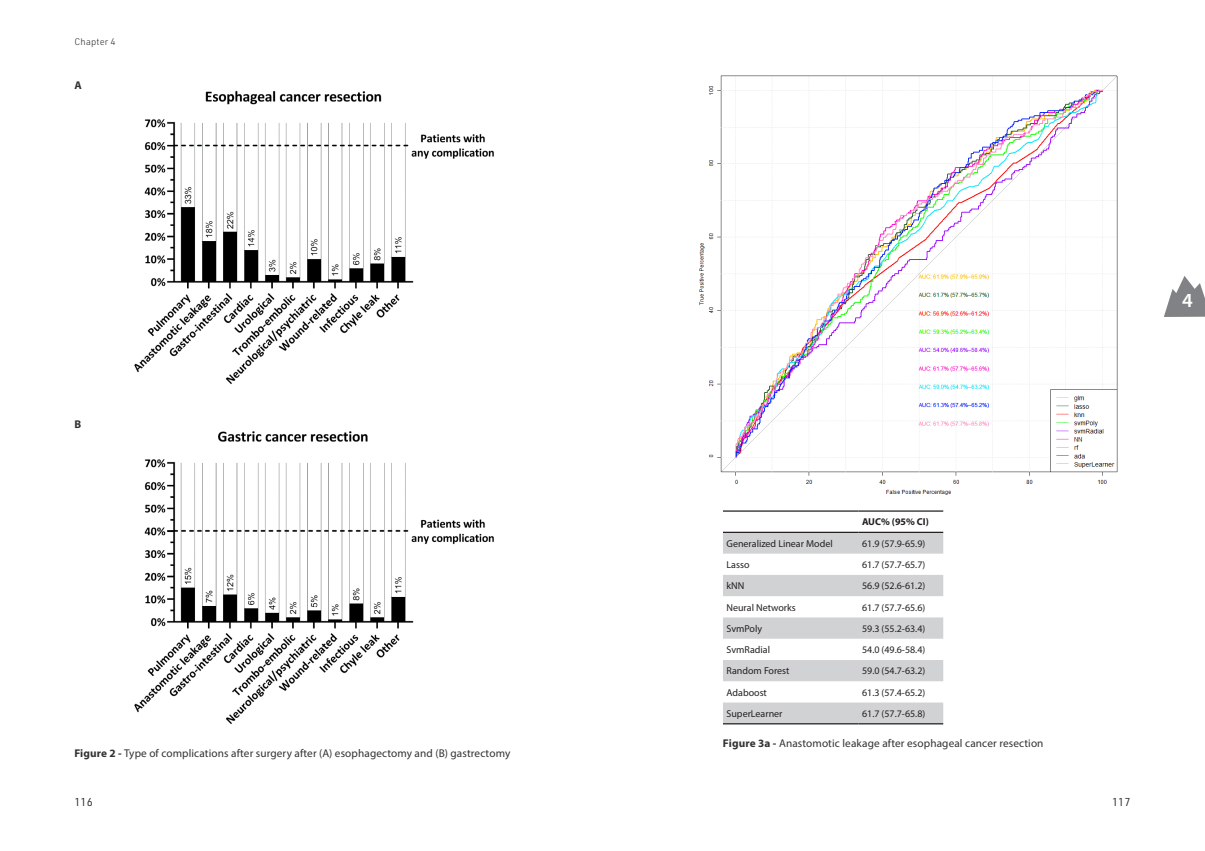
<style>
.page{position:relative;width:1205px;height:851px;background:#fff}
.page>*{position:absolute;margin:0;border:0;box-sizing:border-box;transform-origin:0 0}
.t1{font:600 20px "Myriad Pro";color:#fff}
.fig-caption{font:11.25px "Myriad Pro";letter-spacing:.01em;color:#333233}
.t2{font:11.25px "URWDIN";letter-spacing:.01em;color:#333233}
.fig-caption-2{font:700 11.25px "Myriad Pro";color:#333233}
.table_body{font:10px "Myriad Pro";color:#231f20}
.table_body-2{font:700 10px "Myriad Pro";color:#231f20}
.t3{font:300 9.38px "URWDIN";letter-spacing:.02em;color:#312f30}
.s1{font-weight:700}
</style>
<div class="page">
<svg style="left:1164px;top:276px;width:41px;height:41px"></svg>
<img style="left:134px;top:91px;width:360px;height:293px">
<img style="left:134px;top:431px;width:360px;height:293px">
<img style="left:699px;top:75px;width:419px;height:420px">
<svg style="left:723px;top:533px;width:220px;height:190px;fill:#d1d2d4"></svg>
<hr style="left:723px;top:510px;width:135px;height:1px;background:#231f20">
<hr style="left:858px;top:510px;width:85px;height:1px;background:#231f20">
<hr style="left:723px;top:531px;width:135px;height:2px;background:#231f20">
<hr style="left:858px;top:531px;width:85px;height:2px;background:#231f20">
<hr style="left:723px;top:723px;width:135px;height:1px;background:#231f20">
<hr style="left:858px;top:723px;width:85px;height:1px;background:#231f20">
<p class="t3" style="left:74px;top:35px;width:43px">Chapter 4</p>
<p class="fig-caption-2" style="left:74px;top:78px;width:9px">A</p>
<p class="fig-caption-2" style="left:74px;top:416px;width:8px">B</p>
<p class="fig-caption" style="left:74px;top:746px;width:437px"><span class="s1">Figure 2 -</span> Type of complications after surgery after (A) esophagectomy and (B) gastrectomy</p>
<p class="table_body-2" style="left:862px;top:515px;width:68px">AUC% (95% CI)</p>
<p class="table_body" style="left:726px;top:537px;width:108px">Generalized Linear Model</p>
<p class="table_body" style="left:862px;top:537px;width:65px">61.9 (57.9-65.9)</p>
<p class="table_body" style="left:726px;top:558px;width:24px">Lasso</p>
<p class="table_body" style="left:862px;top:558px;width:65px">61.7 (57.7-65.7)</p>
<p class="table_body" style="left:726px;top:579px;width:19px">kNN</p>
<p class="table_body" style="left:862px;top:579px;width:65px">56.9 (52.6-61.2)</p>
<p class="table_body" style="left:726px;top:601px;width:71px">Neural Networks</p>
<p class="table_body" style="left:862px;top:601px;width:65px">61.7 (57.7-65.6)</p>
<p class="table_body" style="left:726px;top:622px;width:37px">SvmPoly</p>
<p class="table_body" style="left:862px;top:622px;width:65px">59.3 (55.2-63.4)</p>
<p class="table_body" style="left:726px;top:643px;width:45px">SvmRadial</p>
<p class="table_body" style="left:862px;top:643px;width:65px">54.0 (49.6-58.4)</p>
<p class="table_body" style="left:726px;top:664px;width:64px">Random Forest</p>
<p class="table_body" style="left:862px;top:664px;width:65px">59.0 (54.7-63.2)</p>
<p class="table_body" style="left:726px;top:686px;width:42px">Adaboost</p>
<p class="table_body" style="left:862px;top:686px;width:65px">61.3 (57.4-65.2)</p>
<p class="table_body" style="left:726px;top:707px;width:57px">SuperLearner</p>
<p class="table_body" style="left:862px;top:707px;width:65px">61.7 (57.7-65.8)</p>
<p class="fig-caption" style="left:723px;top:736px;width:322px"><span class="s1">Figure 3a -</span> Anastomotic leakage after esophageal cancer resection</p>
<p class="t2" style="left:74px;top:794px;width:20px">116</p>
<p class="t2" style="left:1112px;top:794px;width:20px">117</p>
<h1 class="t1" style="left:1182px;top:287px;width:12px">4</h1>
</div>
